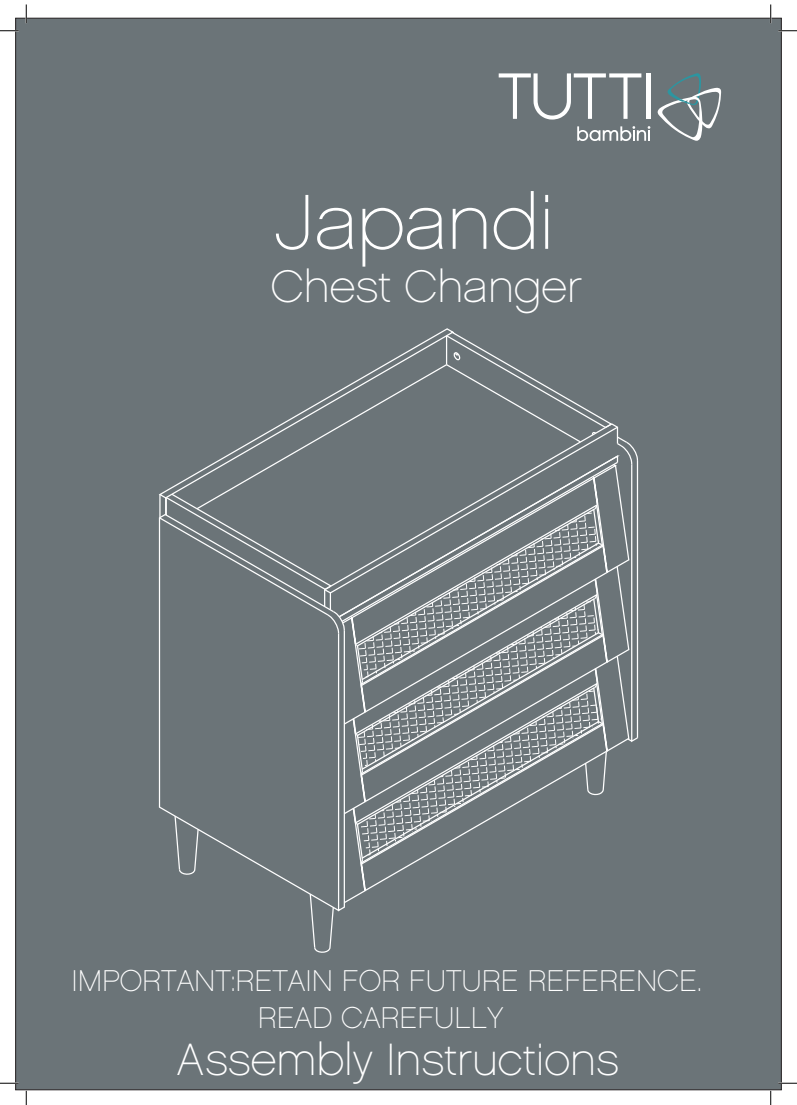
<style>
.page{position:relative;width:797px;height:1105px;background:#fff}
.page>*{position:absolute;margin:0;border:0;box-sizing:border-box;transform-origin:0 0}
.t1{font:77.62px "Chalet Paris Nineteen Sixty";color:#fff}
.t2{font:45.12px "Chalet Paris Nineteen Sixty";color:#fff}
.t3{font:30px/37.5px "Chalet Paris Nineteen Sixty";color:#fff;text-align:center}
</style>
<div class="page">
<div style="left:15px;top:18px;width:766px;height:1072px;background:#6b7478;border:1px solid #231f20"></div>
<svg style="left:577px;top:126px;width:73px;height:15px"></svg>
<hr style="left:646px;top:73px;width:4px;height:46px;background:#fff">
<svg style="left:498px;top:73px;width:143px;height:47px"></svg>
<svg style="left:657px;top:73px;width:64px;height:68px"></svg>
<svg style="left:0;top:30px;width:19px;height:2px"></svg>
<svg style="left:778px;top:30px;width:19px;height:2px"></svg>
<svg style="left:0;top:1082px;width:19px;height:2px"></svg>
<svg style="left:778px;top:1082px;width:19px;height:2px"></svg>
<svg style="left:25px;top:4px;width:2px;height:19px"></svg>
<svg style="left:25px;top:1091px;width:2px;height:14px"></svg>
<svg style="left:770px;top:4px;width:1px;height:19px"></svg>
<svg style="left:770px;top:1091px;width:1px;height:14px"></svg>
<svg style="left:158px;top:332px;width:481px;height:621px"></svg>
<h1 class="t1" style="left:274px;top:177px;width:281px">Japandi</h1>
<h2 class="t2" style="left:271px;top:261px;width:312px">Chest Changer</h2>
<p class="t3" style="left:71px;top:962px;width:632px">IMPORTANT:RETAIN FOR FUTURE REFERENCE.<br>READ CAREFULLY</p>
<h2 class="t2" style="left:177px;top:1033px;width:443px">Assembly Instructions</h2>
</div>
